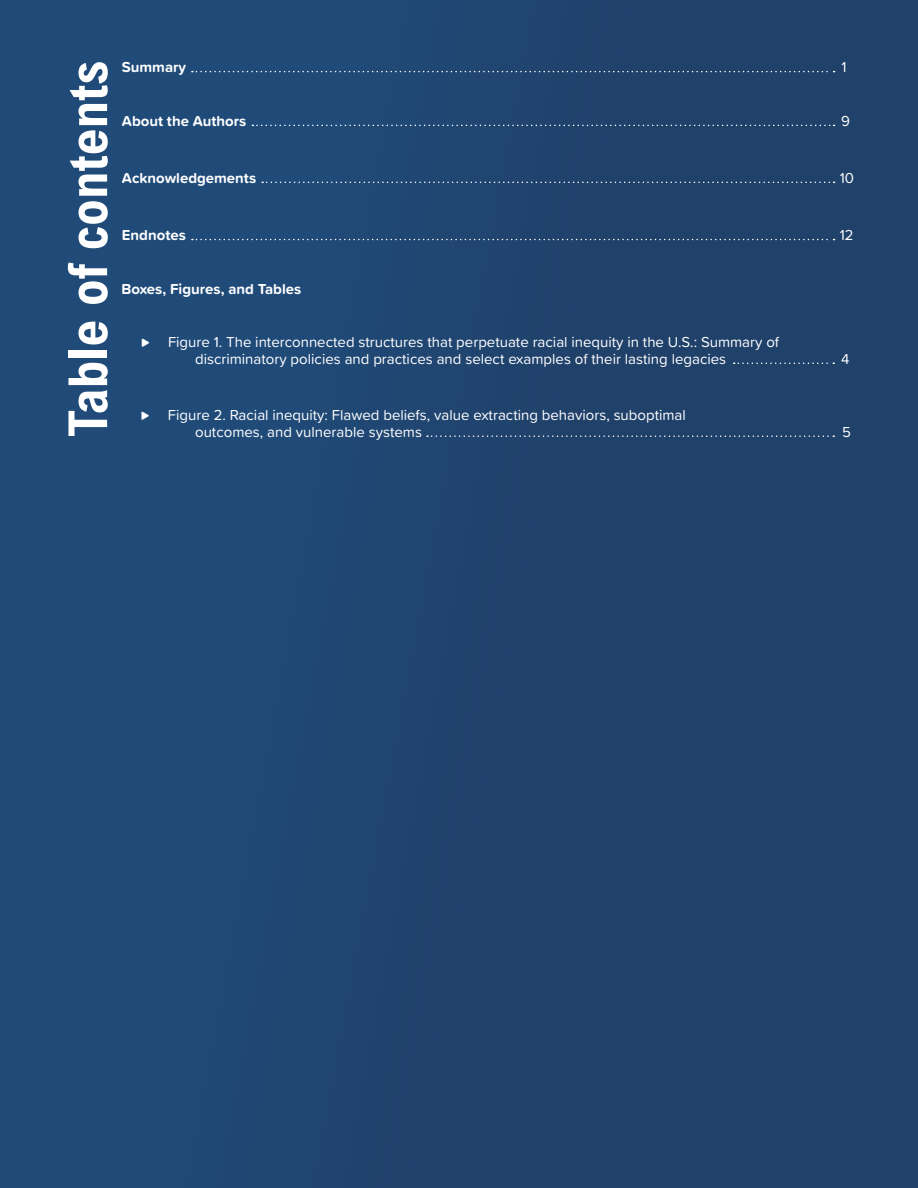
<style>
.page{position:relative;width:918px;height:1188px;background:#20436e}
.page>*{position:absolute;margin:0;border:0;box-sizing:border-box;transform-origin:0 0}
.t1{font:700 54px "Arial Nova Cond";color:#fff}
.t2{font:15px/16.5px "Proxima Soft";color:#fff;text-align:center}
.t3{font:700 15px "Proxima Soft";color:#fff}
.s1{font-weight:700}
</style>
<div class="page">
<svg style="left:192px;top:239px;width:643px;height:1px"></svg>
<svg style="left:252px;top:125px;width:583px;height:1px"></svg>
<svg style="left:262px;top:182px;width:573px;height:1px"></svg>
<svg style="left:192px;top:71px;width:643px;height:1px"></svg>
<svg style="left:734px;top:363px;width:100px;height:1px"></svg>
<svg style="left:427px;top:435px;width:407px;height:2px"></svg>
<h1 class="t1" style="left:54px;top:437px;width:378px;rotate:-90deg">Table of contents</h1>
<p class="t3" style="left:122px;top:56px;width:66px">Summary</p>
<p class="t2" style="left:841px;top:58px;width:7px">1</p>
<p class="t3" style="left:122px;top:110px;width:126px">About the Authors</p>
<p class="t2" style="left:841px;top:112px;width:10px">9</p>
<p class="t3" style="left:122px;top:167px;width:136px">Acknowledgements</p>
<p class="t2" style="left:840px;top:169px;width:16px">10</p>
<p class="t3" style="left:122px;top:224px;width:66px">Endnotes</p>
<p class="t2" style="left:840px;top:226px;width:15px">12</p>
<p class="t3" style="left:122px;top:277px;width:181px">Boxes, Figures, and Tables</p>
<p class="t2" style="left:141px;top:333px;width:640px"><span class="s1">⊲</span> Figure 1. The interconnected structures that perpetuate racial inequity in the U.S.: Summary of discriminatory policies and practices and select examples of their lasting legacies</p>
<p class="t2" style="left:195px;top:406px;width:492px;text-align:left;text-indent:-54px"><span class="s1">⊲</span> Figure 2. Racial inequity: Flawed beliefs, value extracting behaviors, suboptimal outcomes, and vulnerable systems</p>
<p class="t2" style="left:841px;top:350px;width:10px">4</p>
<p class="t2" style="left:842px;top:423px;width:10px">5</p>
</div>
